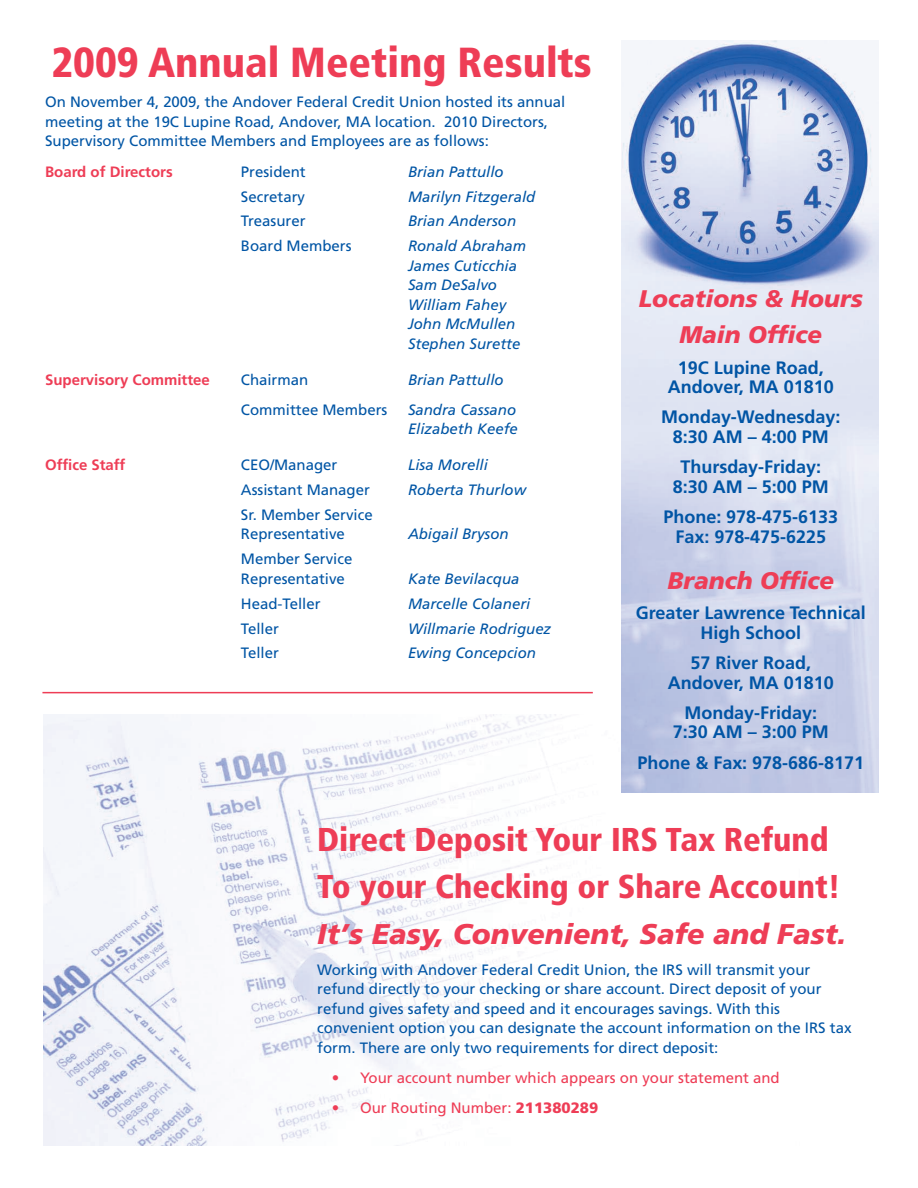
<style>
.page{position:relative;width:918px;height:1188px;background:#fff}
.page>*{position:absolute;margin:0;border:0;box-sizing:border-box;transform-origin:0 0}
.t1{font:900 condensed 42px "Frutiger";color:#ee3d56}
.t2{font:900 condensed 33px/46.8px "Frutiger";color:#ee3d56}
.t3{font:italic 900 28.5px "Frutiger";color:#ee3d56}
.t4{font:italic 900 24px/36.3px "Frutiger";color:#ee3d56;text-align:center}
.t5{font:700 18px/19.5px "Frutiger";color:#0155a5;text-align:center}
.t6{font:15px/19.5px "Frutiger";color:#0155a5}
.t7{font:italic 15px/19.5px "Frutiger";color:#0155a5}
.t8{font:15px "Frutiger";color:#ee3d56}
.t9{font:700 15px "Frutiger";color:#ee3d56}
.s1{font-weight:900}
</style>
<div class="page">
<img style="left:44px;top:714px;width:756px;height:432px">
<img style="left:622px;top:40px;width:257px;height:752px">
<hr style="left:42px;top:692px;width:551px;height:1px;background:#ee3d56">
<h1 class="t1" style="left:51px;top:46px;width:542px">2009 Annual Meeting Results</h1>
<p class="t6" style="left:45px;top:94px;width:522px">On November 4, 2009, the Andover Federal Credit Union hosted its annual meeting at the 19C Lupine Road, Andover, MA location. 2010 Directors,<br>Supervisory Committee Members and Employees are as follows:</p>
<p class="t9" style="left:45px;top:165px;width:129px">Board of Directors</p>
<p class="t6" style="left:241px;top:163px;width:66px">President</p>
<p class="t7" style="left:408px;top:163px;width:97px">Brian Pattullo</p>
<p class="t6" style="left:241px;top:188px;width:66px">Secretary</p>
<p class="t7" style="left:408px;top:188px;width:129px">Marilyn Fitzgerald</p>
<p class="t6" style="left:241px;top:213px;width:66px">Treasurer</p>
<p class="t7" style="left:408px;top:213px;width:110px">Brian Anderson</p>
<p class="t6" style="left:241px;top:238px;width:112px">Board Members</p>
<p class="t7" style="left:408px;top:238px;width:120px">Ronald Abraham<br>James Cuticchia<br>Sam DeSalvo<br>William Fahey<br>John McMullen<br>Stephen Surette</p>
<p class="t9" style="left:45px;top:373px;width:166px">Supervisory Committee</p>
<p class="t6" style="left:241px;top:371px;width:69px">Chairman</p>
<p class="t7" style="left:408px;top:371px;width:97px">Brian Pattullo</p>
<p class="t6" style="left:241px;top:401px;width:148px">Committee Members</p>
<p class="t7" style="left:408px;top:401px;width:111px">Sandra Cassano<br>Elizabeth Keefe</p>
<p class="t9" style="left:45px;top:459px;width:82px">Office Staff</p>
<p class="t6" style="left:241px;top:456px;width:98px">CEO/Manager</p>
<p class="t7" style="left:408px;top:456px;width:81px">Lisa Morelli</p>
<p class="t6" style="left:241px;top:481px;width:131px">Assistant Manager</p>
<p class="t7" style="left:408px;top:481px;width:120px">Roberta Thurlow</p>
<p class="t6" style="left:241px;top:506px;width:133px">Sr. Member Service<br>Representative</p>
<p class="t7" style="left:408px;top:526px;width:102px">Abigail Bryson</p>
<p class="t6" style="left:241px;top:550px;width:113px">Member Service<br>Representative</p>
<p class="t7" style="left:408px;top:570px;width:113px">Kate Bevilacqua</p>
<p class="t6" style="left:241px;top:595px;width:81px">Head-Teller</p>
<p class="t7" style="left:408px;top:595px;width:124px">Marcelle Colaneri</p>
<p class="t6" style="left:241px;top:620px;width:40px">Teller</p>
<p class="t7" style="left:408px;top:620px;width:145px">Willmarie Rodriguez</p>
<p class="t6" style="left:241px;top:645px;width:40px">Teller</p>
<p class="t7" style="left:408px;top:645px;width:130px">Ewing Concepcion</p>
<h3 class="t4" style="left:639px;top:282px;width:225px">Locations &amp; Hours<br>Main Office</h3>
<p class="t5" style="left:668px;top:359px;width:168px">19C Lupine Road,<br>Andover, MA 01810</p>
<p class="t5" style="left:661px;top:409px;width:181px">Monday-Wednesday:<br>8:30 AM – 4:00 PM</p>
<p class="t5" style="left:673px;top:459px;width:157px">Thursday-Friday:<br>8:30 AM – 5:00 PM</p>
<p class="t5" style="left:663px;top:508px;width:176px">Phone: 978-475-6133<br>Fax: 978-475-6225</p>
<h3 class="t4" style="left:667px;top:564px;width:168px">Branch Office</h3>
<p class="t5" style="left:636px;top:605px;width:232px">Greater Lawrence Technical<br>High School</p>
<p class="t5" style="left:668px;top:655px;width:168px">57 River Road,<br>Andover, MA 01810</p>
<p class="t5" style="left:673px;top:704px;width:157px">Monday-Friday:<br>7:30 AM – 3:00 PM</p>
<p class="t5" style="left:637px;top:754px;width:228px">Phone &amp; Fax: 978-686-8171</p>
<h2 class="t2" style="left:317px;top:818px;width:525px">Direct Deposit Your IRS Tax Refund<br>To your Checking or Share Account!</h2>
<h3 class="t3" style="left:317px;top:923px;width:530px">It’s Easy, Convenient, Safe and Fast.</h3>
<p class="t6" style="left:317px;top:961px;width:536px">Working with Andover Federal Credit Union, the IRS will transmit your refund directly to your checking or share account. Direct deposit of your refund gives safety and speed and it encourages savings. With this convenient option you can designate the account information on the IRS tax form. There are only two requirements for direct deposit:</p>
<p class="t8" style="left:332px;top:1072px;width:449px">• Your account number which appears on your statement and</p>
<p class="t8" style="left:332px;top:1102px;width:268px">• Our Routing Number: <span class="s1">211380289</span></p>
</div>
